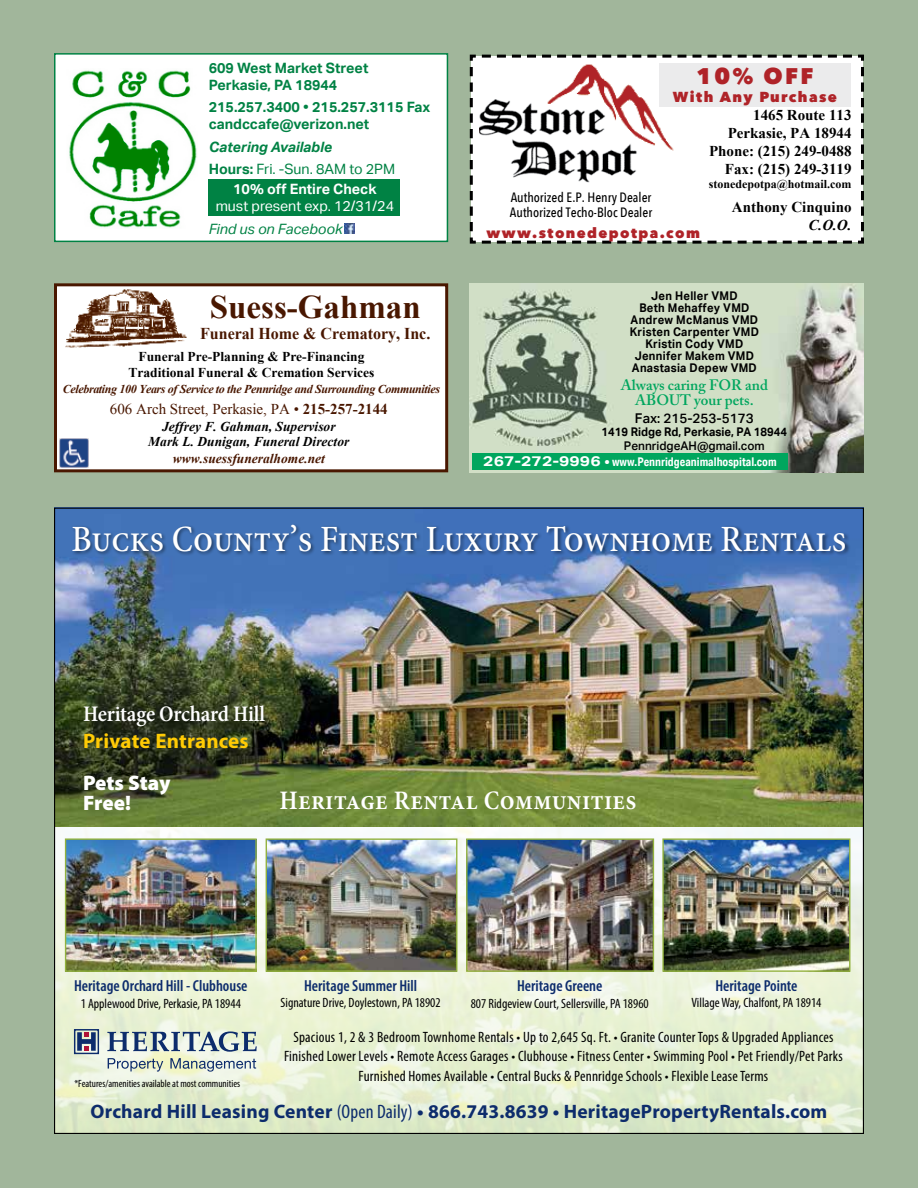
<style>
.page{position:relative;width:918px;height:1188px;background:#a1b69b}
.page>*{position:absolute;margin:0;border:0;box-sizing:border-box;transform-origin:0 0}
.t1{font:500 condensed 37.5px "Minion Pro";color:#fff}
.t2{font:700 33px "Times New Roman";color:#491700}
.t3{font:600 condensed 27px "Minion Pro";letter-spacing:.01em;color:#fff}
.t4{font:600 condensed 22.5px "Minion Pro";letter-spacing:-.01em;color:#fff}
.t5{font:800 22.5px "Avenir Next";color:#af2328}
.t6{font:700 21px "Myriad Pro";letter-spacing:.005em;color:#ffcb05}
.t7{font:900 21px/19.5px "Myriad Pro";letter-spacing:-.005em;color:#fff}
.t8{font:700 19.5px "Myriad Pro";letter-spacing:.01em;color:#0d2c6c}
.t9{font:700 16.5px "Times New Roman";color:#491700}
.t10{font:600 condensed 15.9px "Myriad Pro";color:#0d2c6c}
.t11{font:condensed 15px/19.5px "Myriad Pro";letter-spacing:.015em;color:#000;text-align:center}
.t12{font:700 15px/18px "Times New Roman";color:#000;text-align:right}
.t13{font:15px "Times New Roman";color:#491700}
.t14{font:600 15px/15px "Adobe Caslon Pro";color:#00a65e;text-align:center}
.t15{font:italic 700 15px "Times New Roman";color:#000}
.t16{font:800 14.55px "Avenir Next";letter-spacing:.1em;color:#af2328}
.t17{font:700 14.25px/17.1px "Aktiv Grotesk";color:#008244}
.t18{font:italic 700 14.25px/22.5px "Aktiv Grotesk";color:#008244}
.t19{font:14.25px "Aktiv Grotesk";color:#fff}
.t20{font:800 14.25px "Avenir Next";letter-spacing:.1em;color:#af2328}
.t21{font:700 14.25px "Aktiv Grotesk";color:#fff}
.t22{font:italic 14.25px "Aktiv Grotesk";color:#008244}
.t23{font:700 14.1px "Aktiv Grotesk";color:#fff;scale:1.25 1}
.t24{font:condensed 13.5px "Myriad Pro";color:#000}
.t25{font:700 13.5px/16.5px "Times New Roman";color:#000;text-align:center}
.t26{font:italic 700 13.5px/15px "Times New Roman";color:#000;text-align:center}
.t27{font:500 13.5px/15px "Avenir Next Condensed";color:#000}
.t28{font:italic 700 13.5px "Times New Roman";color:#491700}
.t29{font:500 13.5px "Aktiv Grotesk";color:#000}
.t30{font:700 12px/12px "Aktiv Grotesk";letter-spacing:.025em;color:#000;text-align:center;scale:.93 1}
.t31{font:italic 700 12px "Times New Roman";letter-spacing:-.03em;color:#491700}
.t32{font:700 12px "Aktiv Grotesk Cd";color:#fff}
.t33{font:700 12px "Aktiv Grotesk";color:#000;scale:.94 1}
.t34{font:700 12px "Times New Roman";color:#000}
.t35{font:500 12px "Aktiv Grotesk";color:#000}
.t36{font:condensed 10.5px "Myriad Pro";color:#000}
.s1{font-style:normal}
.s2{font-weight:400;font-style:normal}
.s3{font-weight:700}
.s4{font-weight:400;font-stretch:condensed}
</style>
<div class="page">
<svg style="left:469px;top:54px;width:395px;height:190px"></svg>
<img style="left:475px;top:59px;width:217px;height:130px">
<div style="left:494px;top:187px;width:174px;height:38px;background:#fff"></div>
<img style="left:478px;top:96px;width:173px;height:92px">
<div style="left:659px;top:63px;width:191px;height:43px;background:#ebebec"></div>
<img style="left:470px;top:283px;width:394px;height:189px">
<div style="left:472px;top:454px;width:316px;height:16px;background:#00a65e"></div>
<div style="left:54px;top:53px;width:394px;height:189px;background:#fff;border:2px solid #008244"></div>
<svg style="left:345px;top:223px;width:10px;height:11px"></svg>
<div style="left:209px;top:179px;width:191px;height:36px;background:#008244"></div>
<img style="left:69px;top:70px;width:128px;height:158px">
<div style="left:54px;top:283px;width:394px;height:189px;background:#fff;border:3px solid #491700"></div>
<img style="left:65px;top:289px;width:122px;height:59px">
<img style="left:60px;top:439px;width:28px;height:28px">
<img style="left:56px;top:826px;width:806px;height:30px">
<svg style="left:56px;top:856px;width:806px;height:276px"></svg>
<img style="left:56px;top:510px;width:806px;height:316px">
<div style="left:71px;top:523px;width:779px;height:33px;background:#000;opacity:.5"></div>
<img style="left:664px;top:840px;width:184px;height:130px">
<div style="left:662px;top:838px;width:188px;height:134px;border:1px solid #92b23e"></div>
<img style="left:268px;top:840px;width:187px;height:130px">
<div style="left:266px;top:838px;width:191px;height:134px;border:1px solid #92b23e"></div>
<img style="left:67px;top:840px;width:188px;height:130px">
<div style="left:65px;top:838px;width:192px;height:134px;border:1px solid #92b23e"></div>
<img style="left:468px;top:840px;width:184px;height:130px">
<div style="left:466px;top:838px;width:188px;height:134px;border:1px solid #92b23e"></div>
<svg style="left:108px;top:1058px;width:55px;height:14px"></svg>
<svg style="left:170px;top:1058px;width:86px;height:14px"></svg>
<div style="left:74px;top:1029px;width:25px;height:25px;border:1px solid #0d2c6c"></div>
<svg style="left:77px;top:1032px;width:19px;height:19px"></svg>
<svg style="left:107px;top:1031px;width:150px;height:21px"></svg>
<p class="t17" style="left:209px;top:59px;width:161px">609 West Market Street<br>Perkasie, PA 18944</p>
<p class="t17" style="left:209px;top:99px;width:223px">215.257.3400 • 215.257.3115 Fax candccafe@verizon.net</p>
<p class="t18" style="left:209px;top:136px;width:188px">Catering Available<br><span class="s1">Hours:</span> <span class="s2">Fri. -Sun. 8AM to 2PM</span></p>
<p class="t21" style="left:233px;top:180px;width:145px">10% off Entire Check</p>
<p class="t19" style="left:216px;top:198px;width:180px">must present exp. 12/31/24</p>
<p class="t22" style="left:209px;top:221px;width:135px">Find us on Facebook</p>
<h2 class="t2" style="left:210px;top:284px;width:212px">Suess-Gahman</h2>
<p class="t9" style="left:200px;top:322px;width:232px">Funeral Home &amp; Crematory, Inc.</p>
<p class="t25" style="left:129px;top:348px;width:247px">Funeral Pre-Planning &amp; Pre-Financing<br>Traditional Funeral &amp; Cremation Services</p>
<p class="t31" style="left:63px;top:381px;width:379px">Celebrating 100 Years of Service to the Pennridge and Surrounding Communities</p>
<p class="t13" style="left:110px;top:399px;width:279px">606 Arch Street, Perkasie, PA • <span class="s3">215-257-2144</span></p>
<p class="t26" style="left:148px;top:418px;width:203px">Jeffrey F. Gahman, Supervisor<br>Mark L. Dunigan, Funeral Director</p>
<p class="t28" style="left:173px;top:449px;width:154px">www.suessfuneralhome.net</p>
<h3 class="t5" style="left:696px;top:63px;width:119px">10% OFF</h3>
<p class="t16" style="left:673px;top:88px;width:166px">With Any Purchase</p>
<p class="t27" style="left:510px;top:190px;width:144px">Authorized E.P. Henry Dealer<br>Authorized Techo-Bloc Dealer</p>
<p class="t20" style="left:486px;top:224px;width:215px">www.stonedepotpa.com</p>
<p class="t12" style="left:709px;top:106px;width:144px">1465 Route 113<br>Perkasie, PA 18944<br>Phone: (215) 249-0488<br>Fax: (215) 249-3119</p>
<p class="t34" style="left:709px;top:176px;width:144px">stonedepotpa@hotmail.com</p>
<p class="t12" style="left:732px;top:198px;width:121px">Anthony Cinquino</p>
<p class="t15" style="left:809px;top:215px;width:44px">C.O.O.</p>
<p class="t30" style="left:630px;top:289px;width:140px">Jen Heller VMD<br>Beth Mehaffey VMD<br>Andrew McManus VMD<br>Kristen Carpenter VMD<br>Kristin Cody VMD<br>Jennifer Makem VMD<br>Anastasia Depew VMD</p>
<p class="t14" style="left:621px;top:377px;width:149px">Always caring FOR and<br>ABOUT your pets.</p>
<p class="t29" style="left:635px;top:410px;width:120px">Fax: 215-253-5173</p>
<p class="t33" style="left:601px;top:425px;width:199px">1419 Ridge Rd, Perkasie, PA 18944</p>
<p class="t35" style="left:624px;top:438px;width:142px">PennridgeAH@gmail.com</p>
<p class="t32" style="left:612px;top:454px;width:166px">www.Pennridgeanimalhospital.com</p>
<p class="t23" style="left:483px;top:453px;width:103px">267-272-9996 <sub>•</sub></p>
<h1 class="t1" style="left:71px;top:514px;width:777px">Bucks County’s Finest Luxury Townhome Rentals</h1>
<h3 class="t4" style="left:83px;top:699px;width:184px">Heritage Orchard Hill</h3>
<h3 class="t6" style="left:83px;top:727px;width:167px">Private Entrances</h3>
<h3 class="t7" style="left:83px;top:772px;width:89px">Pets Stay<br>Free!</h3>
<h3 class="t3" style="left:280px;top:782px;width:359px">Heritage Rental Communities</h3>
<p class="t10" style="left:74px;top:976px;width:175px">Heritage Orchard Hill - Clubhouse</p>
<p class="t24" style="left:81px;top:995px;width:162px">1 Applewood Drive, Perkasie, PA 18944</p>
<p class="t36" style="left:74px;top:1077px;width:167px">*Features/amenities available at most communities</p>
<p class="t10" style="left:304px;top:976px;width:115px">Heritage Summer Hill</p>
<p class="t24" style="left:281px;top:995px;width:162px">Signature Drive, Doylestown, PA 18902</p>
<p class="t10" style="left:517px;top:976px;width:87px">Heritage Greene</p>
<p class="t24" style="left:471px;top:995px;width:179px">807 Ridgeview Court, Sellersville, PA 18960</p>
<p class="t10" style="left:715px;top:976px;width:84px">Heritage Pointe</p>
<p class="t24" style="left:692px;top:995px;width:131px">Village Way, Chalfont, PA 18914</p>
<p class="t11" style="left:284px;top:1027px;width:560px">Spacious 1, 2 &amp; 3 Bedroom Townhome Rentals • Up to 2,645 Sq. Ft. • Granite Counter Tops &amp; Upgraded Appliances<br>Finished Lower Levels • Remote Access Garages • Clubhouse • Fitness Center • Swimming Pool • Pet Friendly/Pet Parks<br>Furnished Homes Available • Central Bucks &amp; Pennridge Schools • Flexible Lease Terms</p>
<h3 class="t8" style="left:91px;top:1099px;width:738px">Orchard Hill Leasing Center <span class="s4">(Open Daily)</span> • 866.743.8639 • HeritagePropertyRentals.com</h3>
</div>
